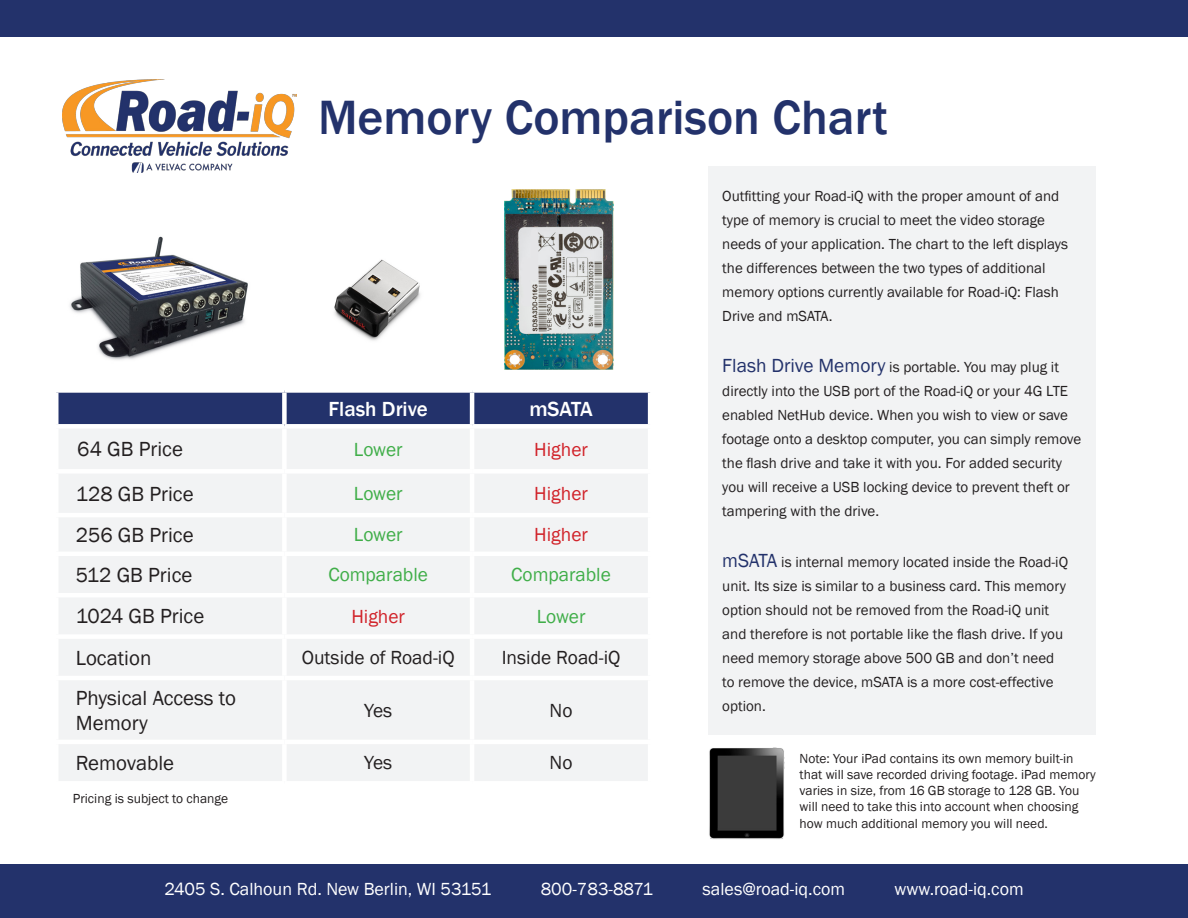
<style>
.page{position:relative;width:1188px;height:918px;background:#fff}
.page>*{position:absolute;margin:0;border:0;box-sizing:border-box;transform-origin:0 0}
.t1{font:500 49.5px "Franklin Gothic";color:#23326b}
.t2{font:21px/25.2px "Franklin Gothic";color:#231f20}
.t3{font:500 21px "Franklin Gothic";color:#fff}
.t4{font:19.5px "Franklin Gothic";color:#40ae49}
.t5{font:19.5px "Franklin Gothic";color:#231f20}
.t6{font:19.5px "Franklin Gothic";color:#d1232a}
.t7{font:18px "Franklin Gothic";color:#fff}
.t8{font:15px/24px "Franklin Gothic";color:#231f20}
.t9{font:13.5px/16.2px "Franklin Gothic";color:#231f20}
.s1{font-size:19.5px;color:#23326b}
</style>
<div class="page">
<div style="left:0;top:0;width:1188px;height:37px;background:#23326b"></div>
<img style="left:70px;top:236px;width:178px;height:124px">
<img style="left:504px;top:190px;width:110px;height:179px">
<div style="left:709px;top:166px;width:387px;height:569px;background:#f2f3f4"></div>
<div style="left:58px;top:393px;width:590px;height:31px;background:#23326b"></div>
<div style="left:59px;top:429px;width:589px;height:352px;background:#f2f3f4"></div>
<div style="left:282px;top:429px;width:5px;height:40px;background:#fff"></div>
<hr style="left:470px;top:429px;width:4px;height:40px;background:#fff">
<div style="left:54px;top:469px;width:230px;height:5px;background:#fff"></div>
<div style="left:284px;top:469px;width:188px;height:5px;background:#fff"></div>
<div style="left:282px;top:474px;width:5px;height:39px;background:#fff"></div>
<div style="left:472px;top:469px;width:180px;height:5px;background:#fff"></div>
<hr style="left:470px;top:474px;width:4px;height:39px;background:#fff">
<hr style="left:54px;top:513px;width:230px;height:4px;background:#fff">
<hr style="left:284px;top:513px;width:188px;height:4px;background:#fff">
<div style="left:282px;top:517px;width:5px;height:35px;background:#fff"></div>
<hr style="left:472px;top:513px;width:180px;height:4px;background:#fff">
<hr style="left:470px;top:517px;width:4px;height:35px;background:#fff">
<hr style="left:54px;top:552px;width:230px;height:4px;background:#fff">
<hr style="left:284px;top:552px;width:188px;height:4px;background:#fff">
<div style="left:282px;top:556px;width:5px;height:37px;background:#fff"></div>
<hr style="left:472px;top:552px;width:180px;height:4px;background:#fff">
<hr style="left:470px;top:556px;width:4px;height:37px;background:#fff">
<hr style="left:54px;top:593px;width:230px;height:4px;background:#fff">
<hr style="left:284px;top:593px;width:188px;height:4px;background:#fff">
<div style="left:282px;top:597px;width:5px;height:37px;background:#fff"></div>
<hr style="left:472px;top:593px;width:180px;height:4px;background:#fff">
<hr style="left:470px;top:597px;width:4px;height:37px;background:#fff">
<div style="left:54px;top:634px;width:230px;height:5px;background:#fff"></div>
<div style="left:284px;top:634px;width:188px;height:5px;background:#fff"></div>
<div style="left:282px;top:639px;width:5px;height:37px;background:#fff"></div>
<div style="left:472px;top:634px;width:180px;height:5px;background:#fff"></div>
<hr style="left:470px;top:639px;width:4px;height:37px;background:#fff">
<hr style="left:54px;top:676px;width:230px;height:4px;background:#fff">
<hr style="left:284px;top:676px;width:188px;height:4px;background:#fff">
<div style="left:282px;top:680px;width:5px;height:60px;background:#fff"></div>
<hr style="left:472px;top:676px;width:180px;height:4px;background:#fff">
<hr style="left:470px;top:680px;width:4px;height:60px;background:#fff">
<hr style="left:54px;top:740px;width:230px;height:4px;background:#fff">
<hr style="left:284px;top:740px;width:188px;height:4px;background:#fff">
<div style="left:282px;top:744px;width:5px;height:37px;background:#fff"></div>
<hr style="left:472px;top:740px;width:180px;height:4px;background:#fff">
<hr style="left:470px;top:744px;width:4px;height:37px;background:#fff">
<div style="left:282px;top:393px;width:5px;height:31px;background:#fff"></div>
<hr style="left:470px;top:393px;width:4px;height:31px;background:#fff">
<img style="left:62px;top:80px;width:234px;height:92px">
<img style="left:334px;top:259px;width:86px;height:82px">
<div style="left:0;top:864px;width:1188px;height:54px;background:#23326b"></div>
<img style="left:709px;top:747px;width:76px;height:92px">
<p class="t1" style="left:318px;top:87px;width:571px">Memory Comparison Chart</p>
<p class="t3" style="left:329px;top:396px;width:101px">Flash Drive</p>
<p class="t3" style="left:529px;top:396px;width:65px">mSATA</p>
<p class="t2" style="left:77px;top:437px;width:107px">64 GB Price</p>
<p class="t4" style="left:354px;top:437px;width:50px">Lower</p>
<p class="t6" style="left:534px;top:437px;width:55px">Higher</p>
<p class="t2" style="left:76px;top:481px;width:119px">128 GB Price</p>
<p class="t4" style="left:354px;top:481px;width:50px">Lower</p>
<p class="t6" style="left:534px;top:481px;width:55px">Higher</p>
<p class="t2" style="left:76px;top:523px;width:119px">256 GB Price</p>
<p class="t4" style="left:354px;top:523px;width:50px">Lower</p>
<p class="t6" style="left:534px;top:523px;width:55px">Higher</p>
<p class="t2" style="left:76px;top:563px;width:118px">512 GB Price</p>
<p class="t4" style="left:328px;top:563px;width:101px">Comparable</p>
<p class="t4" style="left:511px;top:563px;width:101px">Comparable</p>
<p class="t2" style="left:76px;top:604px;width:130px">1024 GB Price</p>
<p class="t6" style="left:351px;top:604px;width:55px">Higher</p>
<p class="t4" style="left:537px;top:604px;width:50px">Lower</p>
<p class="t2" style="left:76px;top:646px;width:77px">Location</p>
<p class="t5" style="left:302px;top:646px;width:155px">Outside of Road-iQ</p>
<p class="t5" style="left:502px;top:646px;width:120px">Inside Road-iQ</p>
<p class="t2" style="left:76px;top:686px;width:162px">Physical Access to<br>Memory</p>
<p class="t5" style="left:364px;top:698px;width:29px">Yes</p>
<p class="t5" style="left:550px;top:698px;width:24px">No</p>
<p class="t2" style="left:76px;top:751px;width:100px">Removable</p>
<p class="t5" style="left:364px;top:751px;width:29px">Yes</p>
<p class="t5" style="left:550px;top:751px;width:24px">No</p>
<p class="t9" style="left:73px;top:791px;width:157px">Pricing is subject to change</p>
<p class="t8" style="left:722px;top:184px;width:347px">Outfitting your Road-iQ with the proper amount of and type of memory is crucial to meet the video storage needs of your application. The chart to the left displays the differences between the two types of additional memory options currently available for Road-iQ: Flash Drive and mSATA.</p>
<p class="t8" style="left:722px;top:355px;width:360px"><span class="s1">Flash Drive Memory</span> is portable. You may plug it directly into the USB port of the Road-iQ or your 4G LTE enabled NetHub device. When you wish to view or save footage onto a desktop computer, you can simply remove the flash drive and take it with you. For added security you will receive a USB locking device to prevent theft or tampering with the drive.</p>
<p class="t8" style="left:722px;top:550px;width:347px"><span class="s1">mSATA</span> is internal memory located inside the Road-iQ unit. Its size is similar to a business card. This memory option should not be removed from the Road-iQ unit and therefore is not portable like the flash drive. If you need memory storage above 500 GB and don’t need to remove the device, mSATA is a more cost-effective option.</p>
<p class="t9" style="left:800px;top:751px;width:298px">Note: Your iPad contains its own memory built-in that will save recorded driving footage. iPad memory varies in size, from 16 GB storage to 128 GB. You will need to take this into account when choosing how much additional memory you will need.</p>
<p class="t7" style="left:164px;top:878px;width:328px">2405 S. Calhoun Rd. New Berlin, WI 53151</p>
<p class="t7" style="left:541px;top:878px;width:114px">800-783-8871</p>
<p class="t7" style="left:703px;top:878px;width:144px">sales@road-iq.com</p>
<p class="t7" style="left:895px;top:878px;width:131px">www.road-iq.com</p>
</div>
